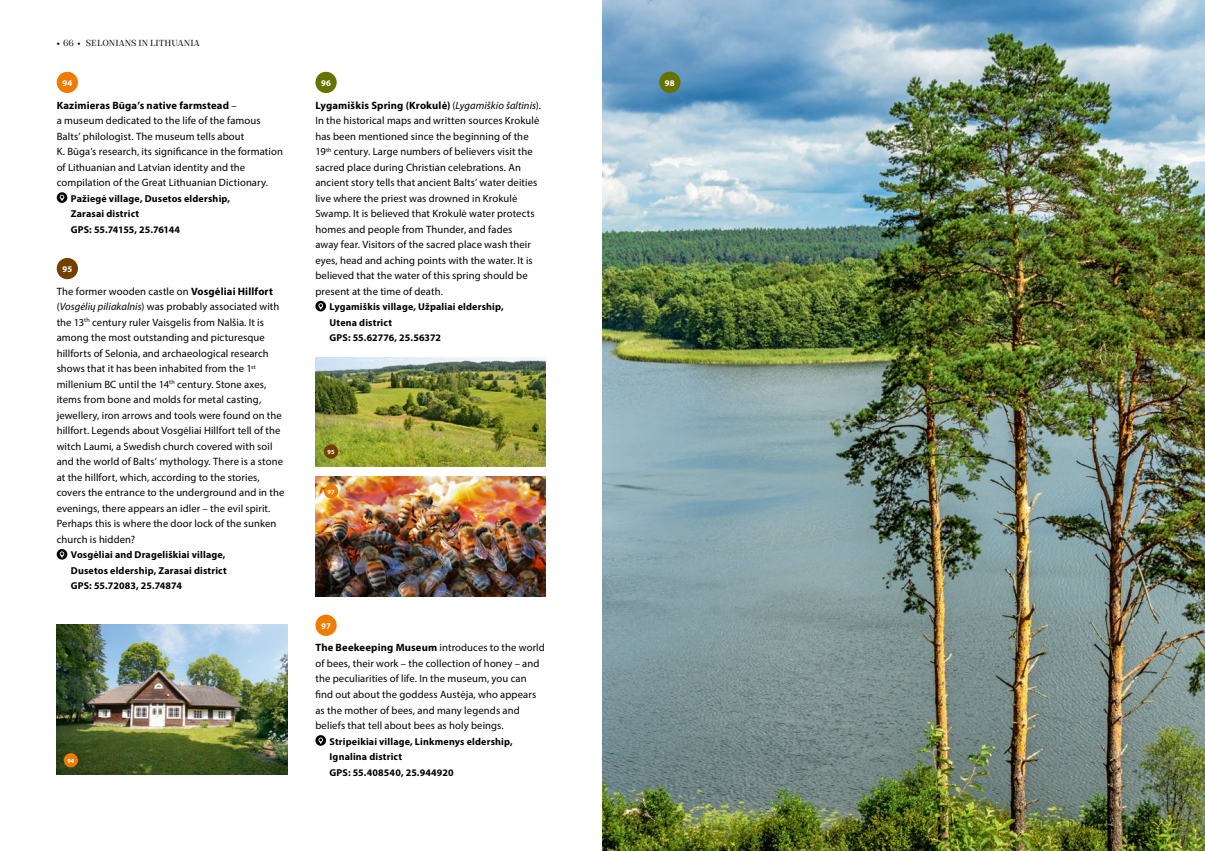
<style>
.page{position:relative;width:1205px;height:851px;background:#fff}
.page>*{position:absolute;margin:0;border:0;box-sizing:border-box;transform-origin:0 0}
.t1{font:10.62px/15.5px "Myriad Pro";letter-spacing:.01em;color:#000}
.t2{font:700 10px/15.5px "Myriad Pro";letter-spacing:.015em;color:#000}
.t3{font:500 8.75px "TT Pubs";color:#000}
.t4{font:700 8.75px "Myriad Pro";color:#fff}
.t5{font:700 6.25px "Myriad Pro";color:#fff}
.s1{font-family:"Myriad Pro";font-weight:700}
.s2{font-weight:700}
.s3{font-style:italic}
</style>
<div class="page">
<div style="left:57px;top:72px;width:21px;height:21px;background:#ef7c00;border-radius:50%"></div>
<svg style="left:57px;top:192px;width:10px;height:11px"></svg>
<div style="left:57px;top:258px;width:21px;height:21px;background:#724100;border-radius:50%"></div>
<svg style="left:57px;top:549px;width:10px;height:10px"></svg>
<div style="left:315px;top:72px;width:22px;height:21px;background:#657300;border-radius:50%"></div>
<svg style="left:315px;top:301px;width:11px;height:10px"></svg>
<div style="left:315px;top:614px;width:22px;height:22px;background:#ef7c00;border-radius:50%"></div>
<svg style="left:315px;top:735px;width:11px;height:10px"></svg>
<img style="left:315px;top:357px;width:231px;height:109px">
<img style="left:315px;top:476px;width:231px;height:120px">
<img style="left:57px;top:624px;width:230px;height:150px">
<img style="left:602px;top:0;width:603px;height:850px">
<div style="left:324px;top:484px;width:14px;height:14px;background:#ef7c00;border-radius:50%"></div>
<div style="left:659px;top:72px;width:21px;height:21px;background:#657300;border-radius:50%"></div>
<div style="left:64px;top:753px;width:14px;height:14px;background:#ef7c00;border-radius:50%"></div>
<div style="left:324px;top:444px;width:14px;height:14px;background:#724100;border-radius:50%"></div>
<p class="t3" style="left:57px;top:37px;width:140px"><span class="s1">•</span> 66 <span class="s1">•</span> SE LONIANS IN LITHUANIA</p>
<p class="t4" style="left:62px;top:77px;width:11px">94</p>
<p class="t1" style="left:57px;top:97px;width:228px"><span class="s2">Kazimieras Būga’s native farmstead</span> –<br>a museum dedicated to the life of the famous Balts’ philologist. The museum tells about<br>K. Būga’s research, its significance in the formation of Lithuanian and Latvian identity and the compilation of the Great Lithuanian Dictionary.</p>
<p class="t2" style="left:71px;top:190px;width:161px">Pažiegė village, Dusetos eldership,<br>Zarasai district<br>GPS: 55.74155, 25.76144</p>
<p class="t4" style="left:62px;top:263px;width:11px">95</p>
<p class="t1" style="left:57px;top:283px;width:229px">The former wooden castle on <span class="s2">Vosgėliai Hillfort </span>(<span class="s3">Vosgėlių piliakalnis</span>) was probably associated with the 13<sup>th</sup> century ruler Vaisgelis from Nalšia. It is among the most outstanding and picturesque hillforts of Selonia, and archaeological research shows that it has been inhabited from the 1<sup>st </sup>millenium BC until the 14<sup>th</sup> century. Stone axes, items from bone and molds for metal casting, jewellery, iron arrows and tools were found on the hillfort. Legends about Vosgėliai Hillfort tell of the witch Laumi, a Swedish church covered with soil and the world of Balts’ mythology. There is a stone at the hillfort, which, according to the stories, covers the entrance to the underground and in the evenings, there appears an idler – the evil spirit.<br>Perhaps this is where the door lock of the sunken church is hidden?</p>
<p class="t2" style="left:71px;top:547px;width:157px">Vosgėliai and Drageliškiai village,<br>Dusetos eldership, Zarasai district<br>GPS: 55.72083, 25.74874</p>
<p class="t5" style="left:67px;top:756px;width:8px">94</p>
<p class="t4" style="left:321px;top:77px;width:11px">96</p>
<p class="t1" style="left:315px;top:97px;width:227px"><span class="s2">Lygamiškis Spring (Krokulė)</span> (<span class="s3">Lygamiškio šaltinis</span>).<br>In the historical maps and written sources Krokulė has been mentioned since the beginning of the 19<sup>th</sup> century. Large numbers of believers visit the sacred place during Christian celebrations. An ancient story tells that ancient Balts’ water deities live where the priest was drowned in Krokulė Swamp. It is believed that Krokulė water protects homes and people from Thunder, and fades<br>away fear. Visitors of the sacred place wash their eyes, head and aching points with the water. It is believed that the water of this spring should be present at the time of death.</p>
<p class="t2" style="left:330px;top:299px;width:176px">Lygamiškis village, Užpaliai eldership,<br>Utena district<br>GPS: 55.62776, 25.56372</p>
<p class="t5" style="left:327px;top:447px;width:8px">95</p>
<p class="t5" style="left:327px;top:487px;width:8px">97</p>
<p class="t4" style="left:321px;top:619px;width:11px">97</p>
<p class="t1" style="left:315px;top:640px;width:231px"><span class="s2">The Beekeeping Museum</span> introduces to the world of bees, their work – the collection of honey – and the peculiarities of life. In the museum, you can find out about the goddess Austėja, who appears as the mother of bees, and many legends and beliefs that tell about bees as holy beings.</p>
<p class="t2" style="left:330px;top:733px;width:185px">Stripeikiai village, Linkmenys eldership,<br>Ignalina district<br>GPS: 55.408540, 25.944920</p>
<p class="t4" style="left:665px;top:77px;width:11px">98</p>
</div>
